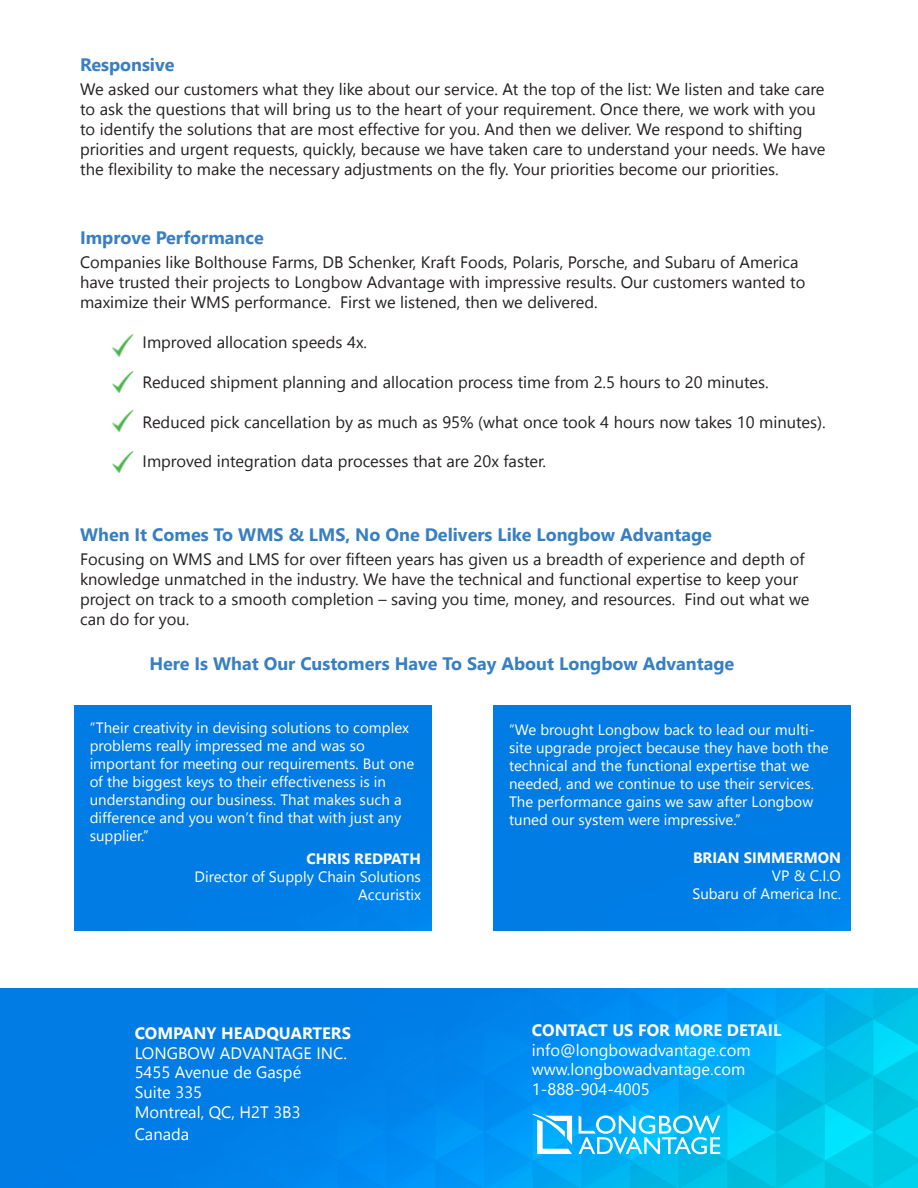
<style>
.page{position:relative;width:918px;height:1188px;background:#fff}
.page>*{position:absolute;margin:0;border:0;box-sizing:border-box;transform-origin:0 0}
.t1{font:700 18px "Nirmala UI";color:#387fc2}
.t2{font:16.5px/19.8px "Nirmala UI";color:#231f20}
.t3{font:16.5px/19.8px "Nirmala UI";color:#fff}
.t4{font:700 16.5px "Nirmala UI";color:#fff}
.t5{font:15px/18px "Nirmala UI";color:#fff}
.t6{font:700 15px "Nirmala UI";color:#fff}
.s1{font-weight:700}
</style>
<div class="page">
<img style="left:0;top:988px;width:918px;height:200px">
<svg style="left:579px;top:1115px;width:141px;height:39px"></svg>
<svg style="left:526px;top:1111px;width:46px;height:43px"></svg>
<img style="left:112px;top:334px;width:21px;height:23px">
<img style="left:112px;top:371px;width:21px;height:22px">
<img style="left:112px;top:410px;width:21px;height:22px">
<img style="left:112px;top:451px;width:21px;height:22px">
<div style="left:75px;top:705px;width:356px;height:225px;background:#007ce4"></div>
<div style="left:494px;top:705px;width:356px;height:225px;background:#007ce4"></div>
<p class="t1" style="left:80px;top:50px;width:96px">Responsive</p>
<p class="t2" style="left:80px;top:78px;width:747px">We asked our customers what they like about our service. At the top of the list: We listen and take care to ask the questions that will bring us to the heart of your requirement. Once there, we work with you to identify the solutions that are most effective for you. And then we deliver. We respond to shifting priorities and urgent requests, quickly, because we have taken care to understand your needs. We have the flexibility to make the necessary adjustments on the fly. Your priorities become our priorities.</p>
<p class="t1" style="left:80px;top:223px;width:185px">Improve Performance</p>
<p class="t2" style="left:80px;top:251px;width:727px">Companies like Bolthouse Farms, DB Schenker, Kraft Foods, Polaris, Porsche, and Subaru of America have trusted their projects to Longbow Advantage with impressive results. Our customers wanted to maximize their WMS performance. First we listened, then we delivered.</p>
<p class="t2" style="left:143px;top:331px;width:226px">Improved allocation speeds 4x.</p>
<p class="t2" style="left:143px;top:371px;width:628px">Reduced shipment planning and allocation process time from 2.5 hours to 20 minutes.</p>
<p class="t2" style="left:143px;top:411px;width:685px">Reduced pick cancellation by as much as 95% (what once took 4 hours now takes 10 minutes).</p>
<p class="t2" style="left:143px;top:450px;width:405px">Improved integration data processes that are 20x faster.</p>
<p class="t1" style="left:80px;top:520px;width:633px">When It Comes To WMS &amp; LMS, No One Delivers Like Longbow Advantage</p>
<p class="t2" style="left:80px;top:548px;width:731px">Focusing on WMS and LMS for over fifteen years has given us a breadth of experience and depth of knowledge unmatched in the industry. We have the technical and functional expertise to keep your project on track to a smooth completion – saving you time, money, and resources. Find out what we can do for you.</p>
<p class="t1" style="left:149px;top:649px;width:586px">Here Is What Our Customers Have To Say About Longbow Advantage</p>
<p class="t5" style="left:90px;top:718px;width:326px">“Their creativity in devising solutions to complex problems really impressed me and was so important for meeting our requirements. But one of the biggest keys to their effectiveness is in understanding our business. That makes such a difference and you won’t find that with just any supplier.”</p>
<p class="t5" style="left:509px;top:719px;width:321px">“We brought Longbow back to lead our multi&shy;site upgrade project because they have both the technical and the functional expertise that we needed, and we continue to use their services.<br>The performance gains we saw after Longbow tuned our system were impressive.”</p>
<p class="t5" style="left:195px;top:849px;width:228px;text-align:right"><span class="s1">CHRIS REDPATH<br></span>Director of Supply Chain Solutions</p>
<p class="t5" style="left:358px;top:885px;width:64px">Accuristix</p>
<p class="t6" style="left:693px;top:845px;width:149px">BRIAN SIMMERMON</p>
<p class="t5" style="left:692px;top:865px;width:150px;text-align:right">VP &amp; C.I.O<br>Subaru of America Inc.</p>
<p class="t4" style="left:135px;top:1019px;width:218px">COMPANY HEADQUARTERS</p>
<p class="t3" style="left:135px;top:1042px;width:214px">LONGBOW ADVANTAGE INC.</p>
<p class="t3" style="left:135px;top:1062px;width:168px">5455 Avenue de Gaspé</p>
<p class="t3" style="left:135px;top:1081px;width:69px">Suite 335</p>
<p class="t3" style="left:135px;top:1101px;width:167px">Montreal, QC, H2T 3B3</p>
<p class="t3" style="left:135px;top:1123px;width:56px">Canada</p>
<p class="t3" style="left:532px;top:1019px;width:251px"><span class="s1">CONTACT US FOR MORE DETAIL </span>info@longbowadvantage.com www.longbowadvantage.com<br>1-888-904-4005</p>
</div>
